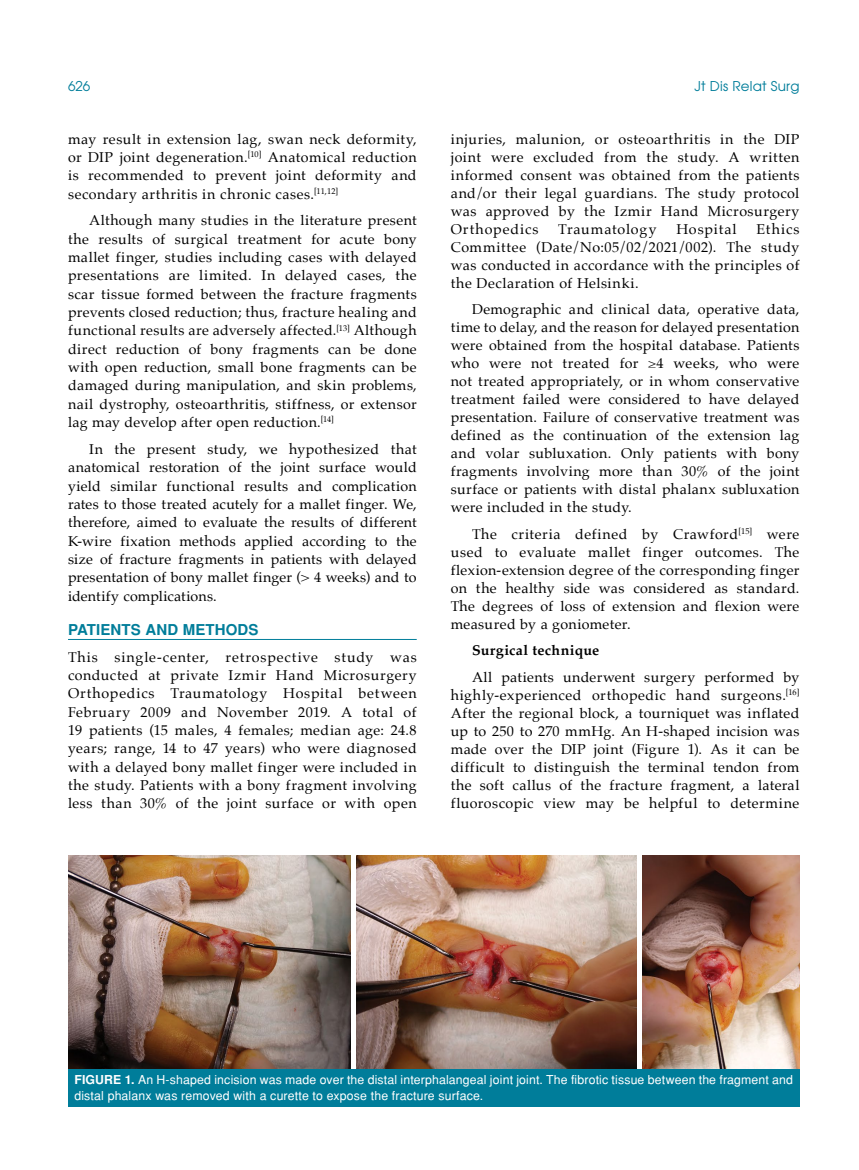
<style>
.page{position:relative;width:859px;height:1170px;background:#fff}
.page>*{position:absolute;margin:0;border:0;box-sizing:border-box;transform-origin:0 0}
.t1{font:700 15px "Helvetica Tr";letter-spacing:.005em;color:#007d9a}
.t2{font:14.25px/18px "Palatino";letter-spacing:.03em;color:#000;text-align:justify}
.t3{font:700 14.25px "Palatino";letter-spacing:.025em;color:#000}
.t4{font:14.25px "Palatino";letter-spacing:.05em;color:#000}
.t5{font:14.25px "Palatino";letter-spacing:.06em;color:#000}
.t6{font:13.5px "Avant Garde Tr";letter-spacing:.015em;color:#007d9a}
.t7{font:12.3px/15.3px "Helvetica Normal Tr";letter-spacing:.01em;color:#fff}
.s1{font-family:"Helvetica Tr";font-weight:700}
</style>
<div class="page">
<hr style="left:68px;top:639px;width:349px;height:1px;background:#007d9a">
<img style="left:68px;top:855px;width:731px;height:213px">
<div style="left:351px;top:854px;width:5px;height:217px;background:#fff"></div>
<div style="left:637px;top:854px;width:5px;height:217px;background:#fff"></div>
<div style="left:68px;top:1068px;width:731px;height:38px;background:#007d9a"></div>
<p class="t6" style="left:68px;top:77px;width:24px">626</p>
<p class="t6" style="left:694px;top:77px;width:106px">Jt Dis Relat Surg</p>
<p class="t2" style="left:68px;top:129px;width:350px">may result in extension lag, swan neck deformity, or DIP joint degeneration.<sup>[10]</sup> Anatomical reduction is recommended to prevent joint deformity and secondary arthritis in chronic cases.<sup>[11,12]</sup></p>
<p class="t2" style="left:68px;top:211px;width:350px;text-indent:21px">Although many studies in the literature present the results of surgical treatment for acute bony mallet finger, studies including cases with delayed presentations are limited. In delayed cases, the scar tissue formed between the fracture fragments prevents closed reduction; thus, fracture healing and functional results are adversely affected.<sup>[13]</sup> Although direct reduction of bony fragments can be done with open reduction, small bone fragments can be damaged during manipulation, and skin problems, nail dystrophy, osteoarthritis, stiffness, or extensor lag may develop after open reduction.<sup>[14]</sup></p>
<p class="t2" style="left:68px;top:440px;width:350px;text-indent:21px">In the present study, we hypothesized that anatomical restoration of the joint surface would yield similar functional results and complication rates to those treated acutely for a mallet finger. We, therefore, aimed to evaluate the results of different K-wire fixation methods applied according to the size of fracture fragments in patients with delayed presentation of bony mallet finger (&gt; 4 weeks) and to identify complications.</p>
<p class="t1" style="left:68px;top:620px;width:192px">PATIENTS AND METHODS</p>
<p class="t2" style="left:68px;top:647px;width:350px">This single-center, retrospective study was conducted at private Izmir Hand Microsurgery Orthopedics Traumatology Hospital between February 2009 and November 2019. A total of 19 patients (15 males, 4 females; median age: 24.8 years; range, 14 to 47 years) who were diagnosed with a delayed bony mallet finger were included in the study. Patients with a bony fragment involving less than 30% of the joint surface or with open</p>
<p class="t2" style="left:451px;top:130px;width:350px">injuries, malunion, or osteoarthritis in the DIP joint were excluded from the study. A written informed consent was obtained from the patients and/or their legal guardians. The study protocol was approved by the Izmir Hand Microsurgery Orthopedics</p>
<p class="t2" style="left:451px;top:220px;width:350px;text-indent:306px">Ethics Committee (Date/No:05/02/2021/002). The study was conducted in accordance with the principles of the Declaration of Helsinki.</p>
<p class="t2" style="left:451px;top:300px;width:350px;text-indent:21px">Demographic and clinical data, operative data, time to delay, and the reason for delayed presentation were obtained from the hospital database. Patients who were not treated for ≥4 weeks, who were not treated appropriately, or in whom conservative treatment failed were considered to have delayed presentation. Failure of conservative treatment was defined as the continuation of the extension lag and volar subluxation. Only patients with bony fragments involving more than 30% of the joint surface or patients with distal phalanx subluxation were included in the study.</p>
<p class="t2" style="left:451px;top:525px;width:350px;text-indent:21px">The criteria defined by Crawford<sup>[15]</sup> were used to evaluate mallet finger outcomes. The flexion-extension degree of the corresponding finger on the healthy side was considered as standard.<br>The degrees of loss of extension and flexion were measured by a goniometer.</p>
<p class="t3" style="left:472px;top:638px;width:129px">Surgical technique</p>
<p class="t2" style="left:451px;top:668px;width:350px;text-indent:21px">All patients underwent surgery performed by highly-experienced orthopedic hand surgeons.<sup>[16] </sup>After the regional block, a tourniquet was inflated up to 250 to 270 mmHg. An H-shaped incision was made over the DIP joint (Figure 1). As it can be difficult to distinguish the terminal tendon from the soft callus of the fracture fragment, a lateral fluoroscopic view may be helpful to determine</p>
<p class="t4" style="left:558px;top:217px;width:100px">Traumatology</p>
<p class="t5" style="left:676px;top:217px;width:62px">Hospital</p>
<p class="t7" style="left:74px;top:1072px;width:720px"><span class="s1">FIGURE 1.</span> An H-shaped incision was made over the distal interphalangeal joint joint. The fibrotic tissue between the fragment and distal phalanx was removed with a curette to expose the fracture surface.</p>
</div>
